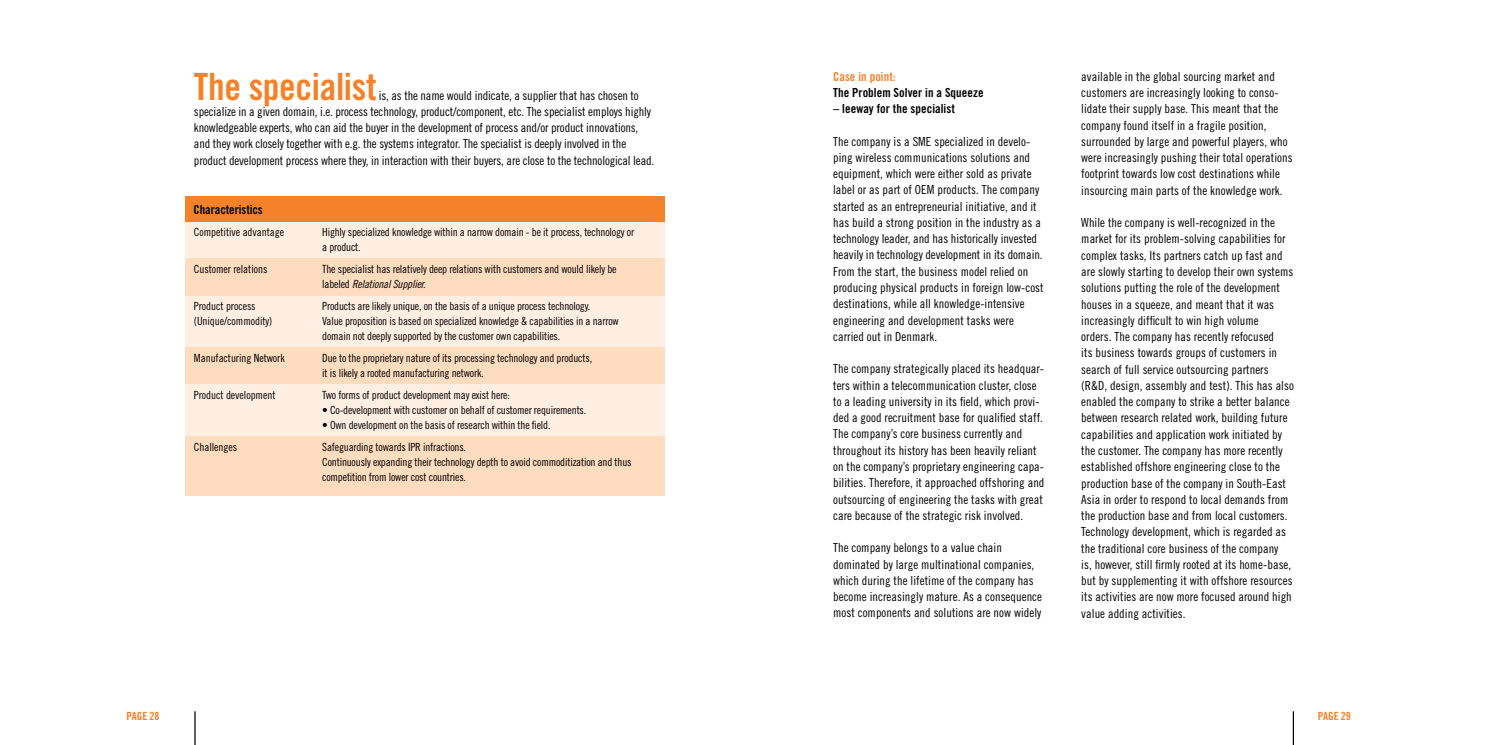
<style>
.page{position:relative;width:1489px;height:745px;background:#fff}
.page>*{position:absolute;margin:0;border:0;box-sizing:border-box;transform-origin:0 0}
.t1{font:37.5px "Trade Gothic Bold Cond Twenty";letter-spacing:-.01em;color:#f58229}
.t2{font:12.5px/16.2px "Trade Gothic Cond Eighteen";letter-spacing:.005em;color:#000}
.t3{font:12.5px "Trade Gothic Bold Cond Twenty";letter-spacing:.005em;color:#000}
.t4{font:12.5px "Trade Gothic Bold Cond Twenty";letter-spacing:.005em;color:#f58229}
.t5{font:11.25px/15px "Trade Gothic Cond Eighteen";letter-spacing:-.015em;color:#000}
.t6{font:11.25px "Trade Gothic Cond Eighteen Obl";letter-spacing:-.015em;color:#000}
.t7{font:11.25px "Trade Gothic Bold Cond Twenty";letter-spacing:-.01em;color:#f58025}
.s1{font-family:"Trade Gothic Cond Eighteen"}
</style>
<div class="page">
<hr style="left:194px;top:710px;width:2px;height:34px;background:#000">
<hr style="left:1292px;top:710px;width:1px;height:34px;background:#000">
<div style="left:185px;top:221px;width:480px;height:37px;background:#ffefe2"></div>
<div style="left:185px;top:295px;width:480px;height:52px;background:#ffefe2"></div>
<div style="left:185px;top:384px;width:480px;height:51px;background:#ffefe2"></div>
<div style="left:185px;top:258px;width:480px;height:37px;background:#fedcbf"></div>
<div style="left:185px;top:347px;width:480px;height:37px;background:#fedcbf"></div>
<div style="left:185px;top:435px;width:480px;height:60px;background:#fedcbf"></div>
<div style="left:185px;top:196px;width:480px;height:25px;background:#f58229"></div>
<h1 class="t1" style="left:194px;top:63px;width:184px">The specialist</h1>
<p class="t2" style="left:194px;top:87px;width:462px;text-indent:185px">is, as the name would indicate, a supplier that has chosen to specialize in a given domain, i.e. process technology, product/component, etc. The specialist employs highly knowledgeable experts, who can aid the buyer in the development of process and/or product innovations, and they work closely together with e.g. the systems integrator. The specialist is deeply involved in the product development process where they, in interaction with their buyers, are close to the technological lead.</p>
<p class="t3" style="left:193px;top:201px;width:71px">Characteristics</p>
<p class="t5" style="left:194px;top:224px;width:92px">Competitive advantage</p>
<p class="t5" style="left:194px;top:261px;width:75px">Customer relations</p>
<p class="t5" style="left:194px;top:298px;width:80px">Product process (Unique/commodity)</p>
<p class="t5" style="left:194px;top:350px;width:92px">Manufacturing Network</p>
<p class="t5" style="left:194px;top:387px;width:83px">Product development</p>
<p class="t5" style="left:322px;top:224px;width:313px">Highly specialized knowledge within a narrow domain - be it process, technology or a product.</p>
<p class="t5" style="left:322px;top:261px;width:296px">The specialist has relatively deep relations with customers and would likely be</p>
<p class="t6" style="left:322px;top:277px;width:105px"><span class="s1">labeled</span> Relational Supplier.</p>
<p class="t5" style="left:322px;top:298px;width:298px">Products are likely unique, on the basis of a unique process technology.<br>Value proposition is based on specialized knowledge &amp; capabilities in a narrow domain not deeply supported by the customer own capabilities.</p>
<p class="t5" style="left:322px;top:350px;width:271px">Due to the proprietary nature of its processing technology and products, it is likely a rooted manufacturing network.</p>
<p class="t5" style="left:322px;top:387px;width:189px">Two forms of product development may exist here:</p>
<p class="t5" style="left:322px;top:402px;width:266px">• Co-development with customer on behalf of customer requirements.</p>
<p class="t5" style="left:322px;top:413px;width:230px;line-height:22.1px">• Own development on the basis of research within the field.<br>Safeguarding towards IPR infractions.</p>
<p class="t5" style="left:322px;top:454px;width:311px">Continuously expanding their technology depth to avoid commoditization and thus competition from lower cost countries.</p>
<p class="t5" style="left:194px;top:439px;width:45px">Challenges</p>
<p class="t4" style="left:833px;top:68px;width:64px">Case in point:</p>
<p class="t3" style="left:833px;top:85px;width:152px">The Problem Solver in a Squeeze</p>
<p class="t3" style="left:833px;top:101px;width:123px">– leeway for the specialist</p>
<p class="t2" style="left:833px;top:133px;width:212px">The company is a SME specialized in develo&shy;ping wireless communications solutions and equipment, which were either sold as private label or as part of OEM products. The company started as an entrepreneurial initiative, and it has build a strong position in the industry as a technology leader, and has historically invested heavily in technology development in its domain.<br>From the start, the business model relied on producing physical products in foreign low-cost destinations, while all knowledge-intensive engineering and development tasks were carried out in Denmark.</p>
<p class="t2" style="left:833px;top:360px;width:213px">The company strategically placed its headquar&shy;ters within a telecommunication cluster, close to a leading university in its field, which provi&shy;ded a good recruitment base for qualified staff.<br>The company’s core business currently and throughout its history has been heavily reliant on the company’s proprietary engineering capa&shy;bilities. Therefore, it approached offshoring and outsourcing of engineering the tasks with great care because of the strategic risk involved.</p>
<p class="t2" style="left:833px;top:539px;width:210px">The company belongs to a value chain dominated by large multinational companies, which during the lifetime of the company has become increasingly mature. As a consequence most components and solutions are now widely</p>
<p class="t2" style="left:1081px;top:68px;width:213px">available in the global sourcing market and customers are increasingly looking to conso&shy;lidate their supply base. This meant that the company found itself in a fragile position, surrounded by large and powerful players, who were increasingly pushing their total operations footprint towards low cost destinations while insourcing main parts of the knowledge work.</p>
<p class="t2" style="left:1081px;top:214px;width:214px">While the company is well-recognized in the market for its problem-solving capabilities for complex tasks, Its partners catch up fast and are slowly starting to develop their own systems solutions putting the role of the development houses in a squeeze, and meant that it was increasingly difficult to win high volume<br>orders. The company has recently refocused<br>its business towards groups of customers in search of full service outsourcing partners (R&amp;D, design, assembly and test). This has also enabled the company to strike a better balance between research related work, building future capabilities and application work initiated by the customer. The company has more recently established offshore engineering close to the production base of the company in South-East Asia in order to respond to local demands from the production base and from local customers.<br>Technology development, which is regarded as the traditional core business of the company<br>is, however, still firmly rooted at its home-base, but by supplementing it with offshore resources its activities are now more focused around high value adding activities.</p>
<p class="t7" style="left:126px;top:708px;width:35px">page 28</p>
<p class="t7" style="left:1317px;top:708px;width:35px">page 29</p>
</div>
